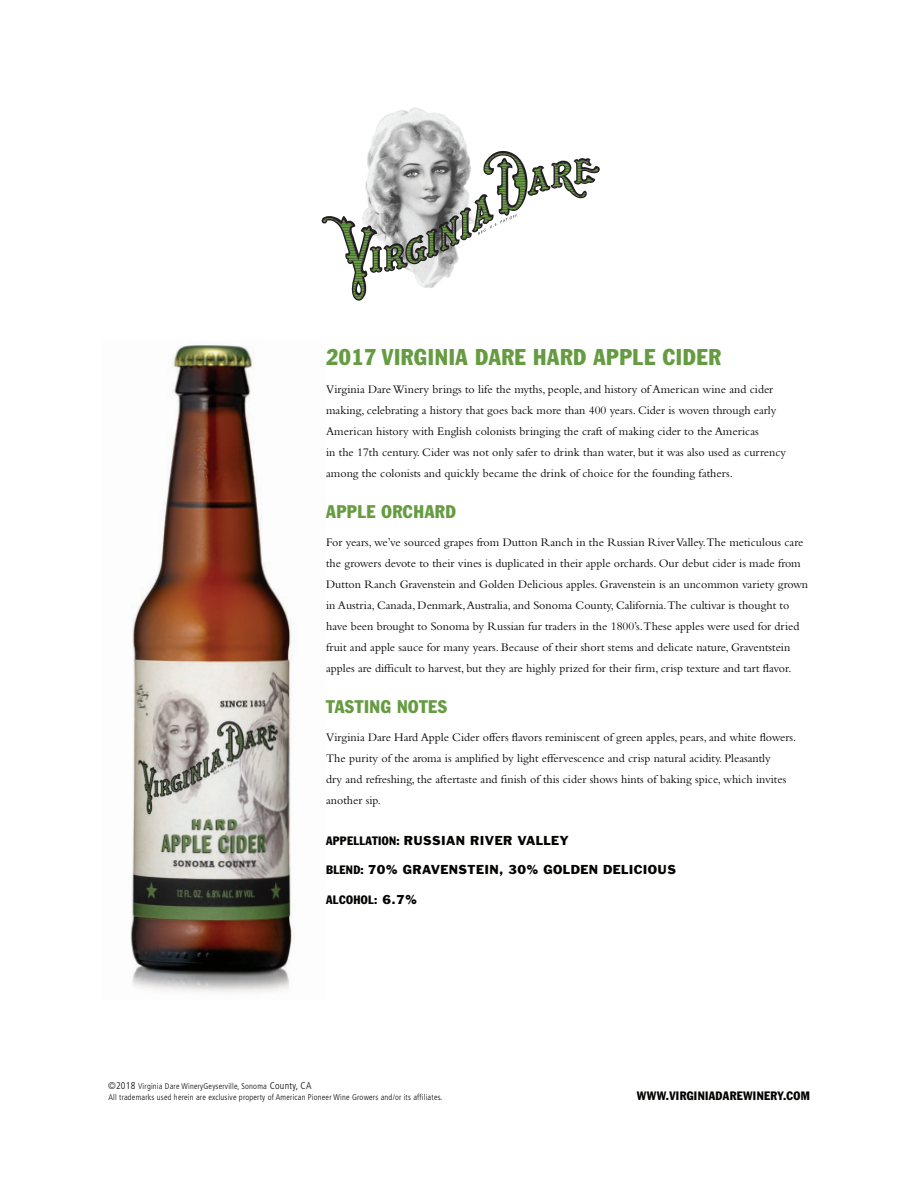
<style>
.page{position:relative;width:918px;height:1188px;background:#fff}
.page>*{position:absolute;margin:0;border:0;box-sizing:border-box;transform-origin:0 0}
.t1{font:condensed 22.5px "Franklin Gothic";letter-spacing:.03em;color:#669c41}
.t2{font:condensed 18px "Franklin Gothic";letter-spacing:.03em;color:#669c41}
.t3{font:12px/21px "Bembo";color:#040503}
.t4{font:12px "Franklin Gothic";letter-spacing:.03em;color:#040503}
.t5{font:condensed 12px "Franklin Gothic";letter-spacing:.03em;color:#040503}
.t6{font:300 condensed 8.25px/10.5px "Frutiger";letter-spacing:.025em;color:#040503}
.s1{font-stretch:condensed}
.s2{font-stretch:normal}
.s3{font-size:9.75px}
</style>
<div class="page">
<img style="left:130px;top:345px;width:162px;height:648px">
<img style="left:370px;top:107px;width:97px;height:43px">
<svg style="left:321px;top:150px;width:279px;height:151px"></svg>
<h1 class="t1" style="left:326px;top:343px;width:396px">2017 VIRGINIA DARE HARD APPLE CIDER</h1>
<p class="t3" style="left:326px;top:378px;width:461px">Virginia Dare Winery brings to life the myths, people, and history of American wine and cider making, celebrating a history that goes back more than 400 years. Cider is woven through early American history with English colonists bringing the craft of making cider to the Americas<br>in the 17th century. Cider was not only safer to drink than water, but it was also used as currency among the colonists and quickly became the drink of choice for the founding fathers.</p>
<h2 class="t2" style="left:326px;top:501px;width:131px">APPLE ORCHARD</h2>
<p class="t3" style="left:326px;top:531px;width:484px">For years, we’ve sourced grapes from Dutton Ranch in the Russian River Valley.The meticulous care the growers devote to their vines is duplicated in their apple orchards. Our debut cider is made from Dutton Ranch Gravenstein and Golden Delicious apples. Gravenstein is an uncommon variety grown in Austria, Canada, Denmark, Australia, and Sonoma County, California.The cultivar is thought to have been brought to Sonoma by Russian fur traders in the 1800’s.These apples were used for dried fruit and apple sauce for many years. Because of their short stems and delicate nature, Graventstein apples are difficult to harvest, but they are highly prized for their firm, crisp texture and tart flavor.</p>
<h2 class="t2" style="left:326px;top:696px;width:123px">TASTING NOTES</h2>
<p class="t3" style="left:326px;top:726px;width:472px">Virginia Dare Hard Apple Cider offers flavors reminiscent of green apples, pears, and white flowers.<br>The purity of the aroma is amplified by light effervescence and crisp natural acidity. Pleasantly<br>dry and refreshing, the aftertaste and finish of this cider shows hints of baking spice, which invites another sip.</p>
<p class="t4" style="left:326px;top:833px;width:244px"><span class="s1">APPELLATION:</span> RUSSIAN RIVER VALLEY</p>
<p class="t4" style="left:326px;top:862px;width:351px"><span class="s1">BLEND:</span> 70% GRAVENSTEIN, 30% GOLDEN DELICIOUS</p>
<p class="t5" style="left:326px;top:892px;width:93px">ALCOHOL: <span class="s2">6.7%</span></p>
<p class="t6" style="left:108px;top:1081px;width:336px"><span class="s3">©2018</span> Virginia Dare WineryGeyserville, Sonoma <span class="s3">County, CA<br></span>All trademarks used herein are exclusive property of American Pioneer Wine Growers and/or its affiliates.</p>
<p class="t5" style="left:637px;top:1088px;width:175px">WWW.VIRGINIADAREWINERY.COM</p>
</div>
